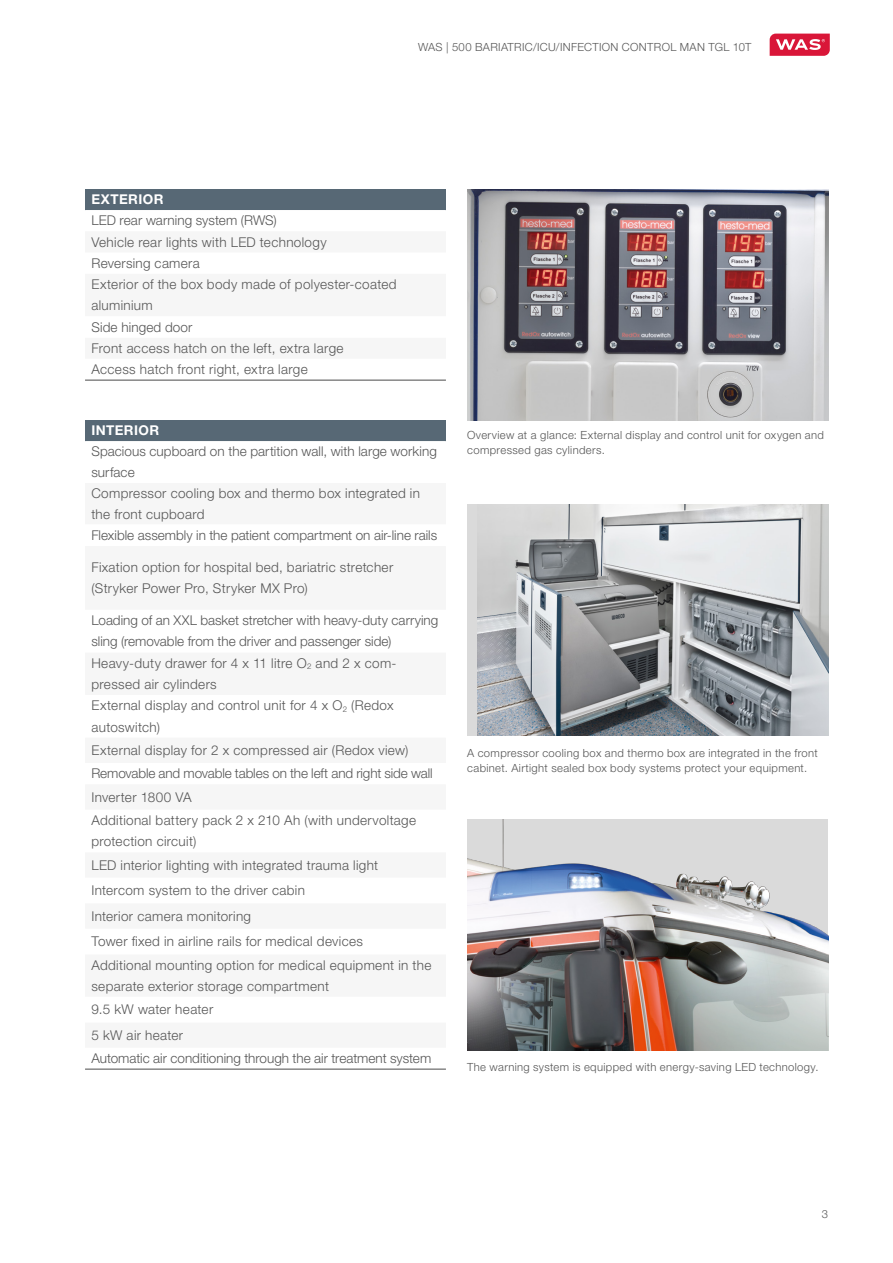
<style>
.page{position:relative;width:893px;height:1263px;background:#fff}
.page>*{position:absolute;margin:0;border:0;box-sizing:border-box;transform-origin:0 0}
.t1{font:300 13.5px/21.1px "Helvetica Neue LT Pro";letter-spacing:.02em;color:#565656}
.t2{font:300 13.5px "Helvetica Neue LT Pro";color:#565656}
.t3{font:700 13.5px "Helvetica Neue LT Pro";letter-spacing:.03em;color:#fff}
.t4{font:300 11.25px/15px "Helvetica Neue LT Pro";letter-spacing:.03em;color:#565656}
</style>
<div class="page">
<div style="left:85px;top:189px;width:361px;height:21px;background:#576875"></div>
<svg style="left:85px;top:379px;width:361px;height:1px"></svg>
<hr style="left:85px;top:380px;width:361px;height:1px;background:#565656">
<div style="left:85px;top:420px;width:361px;height:21px;background:#576875"></div>
<hr style="left:85px;top:1068px;width:361px;height:2px;background:#565656">
<svg style="left:770px;top:34px;width:60px;height:22px"></svg>
<img style="left:467px;top:189px;width:361px;height:231px">
<div style="left:467px;top:504px;width:361px;height:231px;background:#dadada"></div>
<img style="left:478px;top:504px;width:350px;height:231px">
<img style="left:467px;top:819px;width:361px;height:231px">
<p class="t4" style="left:418px;top:39px;width:335px">WAS | 500 BARIATRIC/ICU/INFECTION CONTROL MAN TGL 10T</p>
<p class="t3" style="left:91px;top:191px;width:74px">EXTERIOR</p>
<p class="t1" style="left:91px;top:210px;width:307px">LED rear warning system (RWS)<br>Vehicle rear lights with LED technology<br>Reversing camera<br>Exterior of the box body made of polyester-coated aluminium<br>Side hinged door<br>Front access hatch on the left, extra large<br>Access hatch front right, extra large</p>
<p class="t3" style="left:91px;top:422px;width:69px">INTERIOR</p>
<p class="t1" style="left:91px;top:441px;width:347px">Spacious cupboard on the partition wall, with large working surface<br>Compressor cooling box and thermo box integrated in the front cupboard<br>Flexible assembly in the patient compartment on air-line rails</p>
<p class="t1" style="left:91px;top:557px;width:303px">Fixation option for hospital bed, bariatric stretcher (Stryker Power Pro, Stryker MX Pro)</p>
<p class="t1" style="left:91px;top:610px;width:348px">Loading of an XXL basket stretcher with heavy-duty carrying sling (removable from the driver and passenger side)<br>Heavy-duty drawer for 4 x 11 litre O<sub>2</sub> and 2 x com&shy;pressed air cylinders<br>External display and control unit for 4 x O<sub>2</sub> (Redox autoswitch)</p>
<p class="t1" style="left:91px;top:738px;width:343px;line-height:23.4px">External display for 2 x compressed air (Redox view)<br>Removable and movable tables on the left and right side wall Inverter 1800 VA<br>Additional battery pack 2 x 210 Ah (with undervoltage</p>
<p class="t1" style="left:91px;top:829px;width:288px;line-height:23.5px">protection circuit)<br>LED interior lighting with integrated trauma light</p>
<p class="t1" style="left:91px;top:877px;width:273px;line-height:25.5px">Intercom system to the driver cabin<br>Interior camera monitoring<br>Tower fixed in airline rails for medical devices</p>
<p class="t1" style="left:91px;top:954px;width:341px">Additional mounting option for medical equipment in the separate exterior storage compartment</p>
<p class="t1" style="left:91px;top:996px;width:123px;line-height:25.5px">9.5 kW water heater<br>5 kW air heater</p>
<p class="t2" style="left:91px;top:1050px;width:341px">Automatic air conditioning through the air treatment system</p>
<p class="t4" style="left:467px;top:427px;width:358px">Overview at a glance: External display and control unit for oxygen and compressed gas cylinders.</p>
<p class="t4" style="left:467px;top:745px;width:352px">A compressor cooling box and thermo box are integrated in the front cabinet. Airtight sealed box body systems protect your equipment.</p>
<p class="t4" style="left:467px;top:1059px;width:353px">The warning system is equipped with energy-saving LED technology.</p>
<p class="t4" style="left:822px;top:1206px;width:8px">3</p>
</div>
